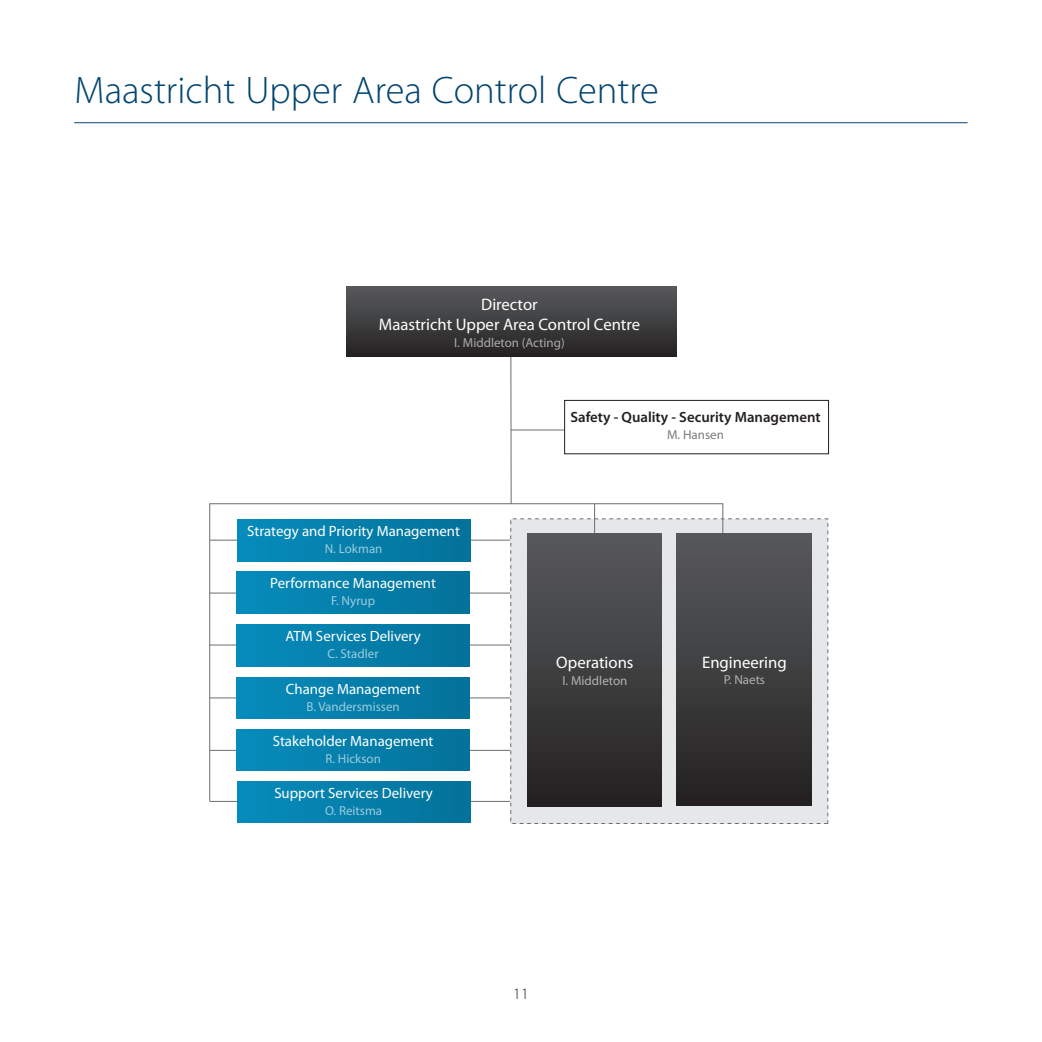
<style>
.page{position:relative;width:1042px;height:1042px;background:#fff}
.page>*{position:absolute;margin:0;border:0;box-sizing:border-box;transform-origin:0 0}
.t1{font:300 38.5px "Myriad Pro";color:#024570}
.t2{font:16.62px/20.1px "Myriad Pro";color:#fff;text-align:center}
.t3{font:300 15.75px "Myriad Pro";color:#231f20}
.t4{font:14.88px "Myriad Pro";color:#fff}
.t5{font:600 14.88px "Myriad Pro";color:#231f20}
.t6{font:12.95px "Myriad Pro";color:rgb(255 255 255/.6)}
.t7{font:12.95px "Myriad Pro";color:rgb(35 31 32/.6)}
</style>
<div class="page">
<hr style="left:74px;top:122px;width:893px;height:1px;background:#024570">
<div style="left:511px;top:519px;width:317px;height:304px;background:#e6e7e9"></div>
<hr style="left:510px;top:305px;width:1px;height:199px;background:#6c6d70">
<svg style="left:209px;top:503px;width:515px;height:299px"></svg>
<hr style="left:511px;top:429px;width:76px;height:1px;background:#6c6d70">
<div style="left:347px;top:286px;width:329px;height:71px;background:linear-gradient(to bottom,#595a5c,#242222)"></div>
<div style="left:564px;top:400px;width:264px;height:54px;background:#fff"></div>
<div style="left:564px;top:400px;width:265px;height:54px;border:1px solid #231f20"></div>
<hr style="left:594px;top:504px;width:1px;height:33px;background:#6c6d70">
<div style="left:237px;top:519px;width:233px;height:42px;background:linear-gradient(to right,#078cbc,#047299)"></div>
<div style="left:237px;top:571px;width:233px;height:42px;background:linear-gradient(to right,#078cbc,#047299)"></div>
<div style="left:237px;top:624px;width:233px;height:42px;background:linear-gradient(to right,#078cbc,#047299)"></div>
<div style="left:237px;top:677px;width:233px;height:42px;background:linear-gradient(to right,#078cbc,#047299)"></div>
<div style="left:237px;top:729px;width:233px;height:42px;background:linear-gradient(to right,#078cbc,#047299)"></div>
<div style="left:237px;top:781px;width:233px;height:42px;background:linear-gradient(to right,#078cbc,#047299)"></div>
<div style="left:527px;top:534px;width:135px;height:272px;background:linear-gradient(to bottom,#585a5c,#242122)"></div>
<div style="left:677px;top:533px;width:134px;height:273px;background:linear-gradient(to bottom,#585a5c,#242122)"></div>
<h1 class="t1" style="left:74px;top:69px;width:586px">Maastricht Upper Area Control Centre</h1>
<p class="t2" style="left:379px;top:294px;width:263px">Director<br>Maastricht Upper Area Control Centre</p>
<p class="t6" style="left:454px;top:334px;width:112px">I. Middleton (Acting)</p>
<p class="t4" style="left:247px;top:522px;width:214px">Strategy and Priority Management</p>
<p class="t6" style="left:325px;top:541px;width:59px">N. Lokman</p>
<p class="t4" style="left:270px;top:574px;width:167px">Performance Management</p>
<p class="t6" style="left:331px;top:593px;width:46px">F. Nyrup</p>
<p class="t4" style="left:286px;top:627px;width:137px">ATM Services Delivery</p>
<p class="t6" style="left:328px;top:646px;width:53px">C. Stadler</p>
<p class="t4" style="left:286px;top:680px;width:136px">Change Management</p>
<p class="t6" style="left:306px;top:698px;width:95px">B. Vandersmissen</p>
<p class="t4" style="left:273px;top:732px;width:162px">Stakeholder Management</p>
<p class="t6" style="left:325px;top:750px;width:57px">R. Hickson</p>
<p class="t4" style="left:274px;top:784px;width:160px">Support Services Delivery</p>
<p class="t6" style="left:325px;top:802px;width:59px">O. Reitsma</p>
<p class="t5" style="left:570px;top:409px;width:252px">Safety - Quality - Security Management</p>
<p class="t7" style="left:667px;top:426px;width:58px">M. Hansen</p>
<p class="t2" style="left:556px;top:652px;width:79px">Operations</p>
<p class="t6" style="left:562px;top:672px;width:66px">I. Middleton</p>
<p class="t2" style="left:702px;top:652px;width:86px">Engineering</p>
<p class="t6" style="left:724px;top:672px;width:43px">P. Naets</p>
<p class="t3" style="left:513px;top:985px;width:17px">11</p>
</div>
